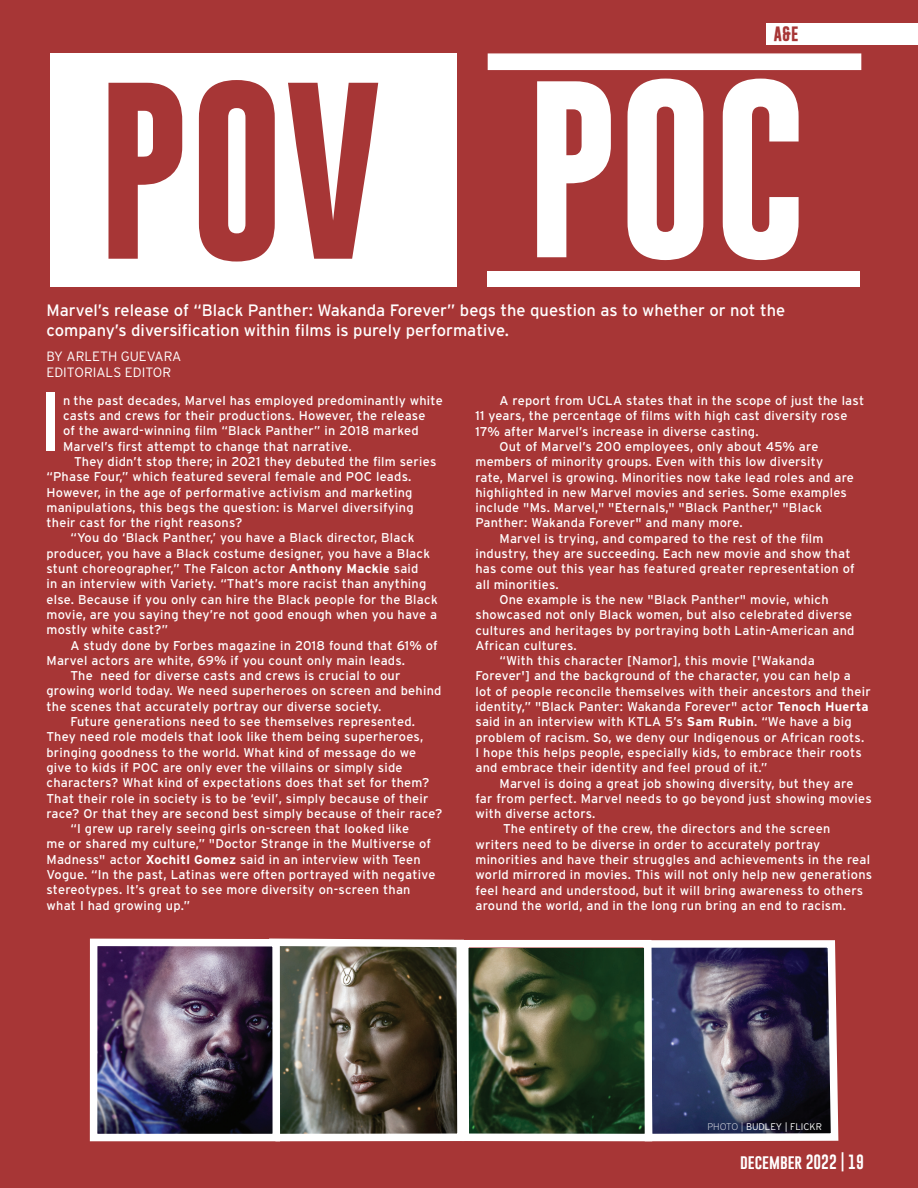
<style>
.page{position:relative;width:918px;height:1188px;background:#a73636}
.page>*{position:absolute;margin:0;border:0;box-sizing:border-box;transform-origin:0 0}
.t1{font:700 180px "Gobold";color:#a73636}
.t2{font:700 180px "Gobold";color:#fff}
.t3{font:60.6px "Gobold";color:#fff}
.t4{font:16.5px/19.8px "Interstate";color:#fff}
.t5{font:15px "Gobold";color:#fff}
.t6{font:700 15px "Gobold";color:#a73636}
.t7{font:300 13.5px/16.2px "Interstate";color:#fff}
.t8{font:12.75px/15.3px "Interstate";letter-spacing:.02em;color:#fff}
.t9{font:300 9.6px "Interstate";color:#fff}
.s1{font-weight:700}
.s2{font-weight:200}
</style>
<div class="page">
<div style="left:50px;top:53px;width:407px;height:234px;background:#fff"></div>
<div style="left:488px;top:53px;width:373px;height:17px;background:#fff;border:2px solid #fff"></div>
<div style="left:488px;top:272px;width:372px;height:15px;background:#fff"></div>
<img style="left:262px;top:938px;width:577px;height:204px">
<img style="left:99px;top:948px;width:172px;height:184px">
<div style="left:90px;top:939px;width:190px;height:202px;border:8px solid #fff"></div>
<div style="left:766px;top:24px;width:152px;height:21px;background:#fff"></div>
<h1 class="t1" style="left:97px;top:54px;width:286px">POV</h1>
<p class="t6" style="left:774px;top:24px;width:26px">A&amp;E</p>
<h1 class="t2" style="left:526px;top:52px;width:283px">POC</h1>
<p class="t4" style="left:46px;top:300px;width:740px">Marvel’s release of “Black Panther: Wakanda Forever” begs the question as to whether or not the company’s diversification within films is purely performative.</p>
<p class="t7" style="left:46px;top:348px;width:137px">BY ARLETH GUEVARA<br>EDITORIALS EDITOR</p>
<h2 class="t3" style="left:42px;top:383px;width:18px">I</h2>
<p class="t8" style="left:63px;top:393px;width:381px">n the past decades, Marvel has employed predominantly white casts and crews for their productions. However, the release<br>of the award-winning film “Black Panther” in 2018 marked Marvel’s first attempt to change that narrative.</p>
<p class="t8" style="left:74px;top:454px;width:364px">They didn’t stop there; in 2021 they debuted the film series</p>
<p class="t8" style="left:46px;top:469px;width:367px">“Phase Four,” which featured several female and POC leads.</p>
<p class="t8" style="left:46px;top:484px;width:368px">However, in the age of performative activism and marketing</p>
<p class="t8" style="left:46px;top:500px;width:369px">manipulations, this begs the question: is Marvel diversifying</p>
<p class="t8" style="left:46px;top:515px;width:197px">their cast for the right reasons?</p>
<p class="t8" style="left:70px;top:530px;width:346px">“You do ‘Black Panther,’ you have a Black director, Black</p>
<p class="t8" style="left:46px;top:546px;width:385px">producer, you have a Black costume designer, you have a Black</p>
<p class="t8" style="left:46px;top:561px;width:374px">stunt choreographer,” The Falcon actor <span class="s1">Anthony Mackie</span> said</p>
<p class="t8" style="left:46px;top:576px;width:381px">in an interview with Variety. “That’s more racist than anything</p>
<p class="t8" style="left:46px;top:591px;width:393px">else. Because if you only can hire the Black people for the Black</p>
<p class="t8" style="left:46px;top:607px;width:392px">movie, are you saying they’re not good enough when you have a</p>
<p class="t8" style="left:46px;top:622px;width:123px">mostly white cast?”</p>
<p class="t8" style="left:70px;top:637px;width:369px">A study done by Forbes magazine in 2018 found that 61% of</p>
<p class="t8" style="left:46px;top:653px;width:360px">Marvel actors are white, 69% if you count only main leads.</p>
<p class="t8" style="left:70px;top:668px;width:332px">The need for diverse casts and crews is crucial to our</p>
<p class="t8" style="left:46px;top:683px;width:397px">growing world today. We need superheroes on screen and behind</p>
<p class="t8" style="left:46px;top:699px;width:336px">the scenes that accurately portray our diverse society.</p>
<p class="t8" style="left:70px;top:714px;width:346px">Future generations need to see themselves represented.</p>
<p class="t8" style="left:46px;top:729px;width:378px">They need role models that look like them being superheroes,</p>
<p class="t8" style="left:46px;top:744px;width:371px">bringing goodness to the world. What kind of message do we</p>
<p class="t8" style="left:46px;top:760px;width:358px">give to kids if POC are only ever the villains or simply side</p>
<p class="t8" style="left:46px;top:775px;width:384px">characters? What kind of expectations does that set for them?</p>
<p class="t8" style="left:46px;top:790px;width:384px">That their role in society is to be ‘evil’, simply because of their</p>
<p class="t8" style="left:46px;top:806px;width:397px">race? Or that they are second best simply because of their race?</p>
<p class="t8" style="left:70px;top:821px;width:340px">“I grew up rarely seeing girls on-screen that looked like</p>
<p class="t8" style="left:46px;top:836px;width:386px">me or shared my culture,” "Doctor Strange in the Multiverse of</p>
<p class="t8" style="left:46px;top:852px;width:376px">Madness" actor <span class="s1">Xochitl Gomez</span> said in an interview with Teen</p>
<p class="t8" style="left:46px;top:867px;width:391px">Vogue. “In the past, Latinas were often portrayed with negative</p>
<p class="t8" style="left:46px;top:882px;width:366px">stereotypes. It’s great to see more diversity on-screen than</p>
<p class="t8" style="left:46px;top:897px;width:145px">what I had growing up.”</p>
<p class="t8" style="left:499px;top:393px;width:366px">A report from UCLA states that in the scope of just the last</p>
<p class="t8" style="left:475px;top:408px;width:373px">11 years, the percentage of films with high cast diversity rose</p>
<p class="t8" style="left:475px;top:423px;width:285px">17% after Marvel’s increase in diverse casting.</p>
<p class="t8" style="left:499px;top:439px;width:321px">Out of Marvel’s 200 employees, only about 45% are</p>
<p class="t8" style="left:475px;top:454px;width:349px">members of minority groups. Even with this low diversity</p>
<p class="t8" style="left:475px;top:469px;width:380px">rate, Marvel is growing. Minorities now take lead roles and are</p>
<p class="t8" style="left:475px;top:485px;width:373px">highlighted in new Marvel movies and series. Some examples</p>
<p class="t8" style="left:475px;top:500px;width:348px">include "Ms. Marvel," "Eternals," "Black Panther," "Black</p>
<p class="t8" style="left:475px;top:515px;width:269px">Panther: Wakanda Forever" and many more.</p>
<p class="t8" style="left:499px;top:531px;width:326px">Marvel is trying, and compared to the rest of the film</p>
<p class="t8" style="left:475px;top:546px;width:377px">industry, they are succeeding. Each new movie and show that</p>
<p class="t8" style="left:475px;top:561px;width:381px">has come out this year has featured greater representation of</p>
<p class="t8" style="left:475px;top:576px;width:85px">all minorities.</p>
<p class="t8" style="left:499px;top:592px;width:331px">One example is the new "Black Panther" movie, which</p>
<p class="t8" style="left:475px;top:607px;width:378px">showcased not only Black women, but also celebrated diverse</p>
<p class="t8" style="left:475px;top:622px;width:381px">cultures and heritages by portraying both Latin-American and</p>
<p class="t8" style="left:475px;top:638px;width:103px">African cultures.</p>
<p class="t8" style="left:499px;top:653px;width:317px">“With this character [Namor], this movie ['Wakanda</p>
<p class="t8" style="left:475px;top:668px;width:377px">Forever'] and the background of the character, you can help a</p>
<p class="t8" style="left:475px;top:684px;width:397px">lot of people reconcile themselves with their ancestors and their</p>
<p class="t8" style="left:475px;top:699px;width:395px">identity,” "Black Panter: Wakanda Forever" actor <span class="s1">Tenoch Huerta</span></p>
<p class="t8" style="left:475px;top:714px;width:378px">said in an interview with KTLA 5’s <span class="s1">Sam Rubin</span>. “We have a big</p>
<p class="t8" style="left:475px;top:729px;width:390px">problem of racism. So, we deny our Indigenous or African roots.</p>
<p class="t8" style="left:475px;top:745px;width:388px">I hope this helps people, especially kids, to embrace their roots</p>
<p class="t8" style="left:475px;top:760px;width:294px">and embrace their identity and feel proud of it.”</p>
<p class="t8" style="left:499px;top:775px;width:356px">Marvel is doing a great job showing diversity, but they are</p>
<p class="t8" style="left:475px;top:791px;width:398px">far from perfect. Marvel needs to go beyond just showing movies</p>
<p class="t8" style="left:475px;top:806px;width:122px">with diverse actors.</p>
<p class="t8" style="left:503px;top:821px;width:329px">The entirety of the crew, the directors and the screen</p>
<p class="t8" style="left:475px;top:837px;width:346px">writers need to be diverse in order to accurately portray</p>
<p class="t8" style="left:475px;top:852px;width:396px">minorities and have their struggles and achievements in the real</p>
<p class="t8" style="left:475px;top:867px;width:398px">world mirrored in movies. This will not only help new generations</p>
<p class="t8" style="left:475px;top:882px;width:389px">feel heard and understood, but it will bring awareness to others</p>
<p class="t8" style="left:475px;top:898px;width:372px">around the world, and in the long run bring an end to racism.</p>
<p class="t9" style="left:708px;top:1121px;width:116px"><span class="s2">PHOTO |</span> BUDLEY | FLICKR</p>
<p class="t5" style="left:740px;top:1152px;width:125px">december 2022 | 19</p>
</div>
